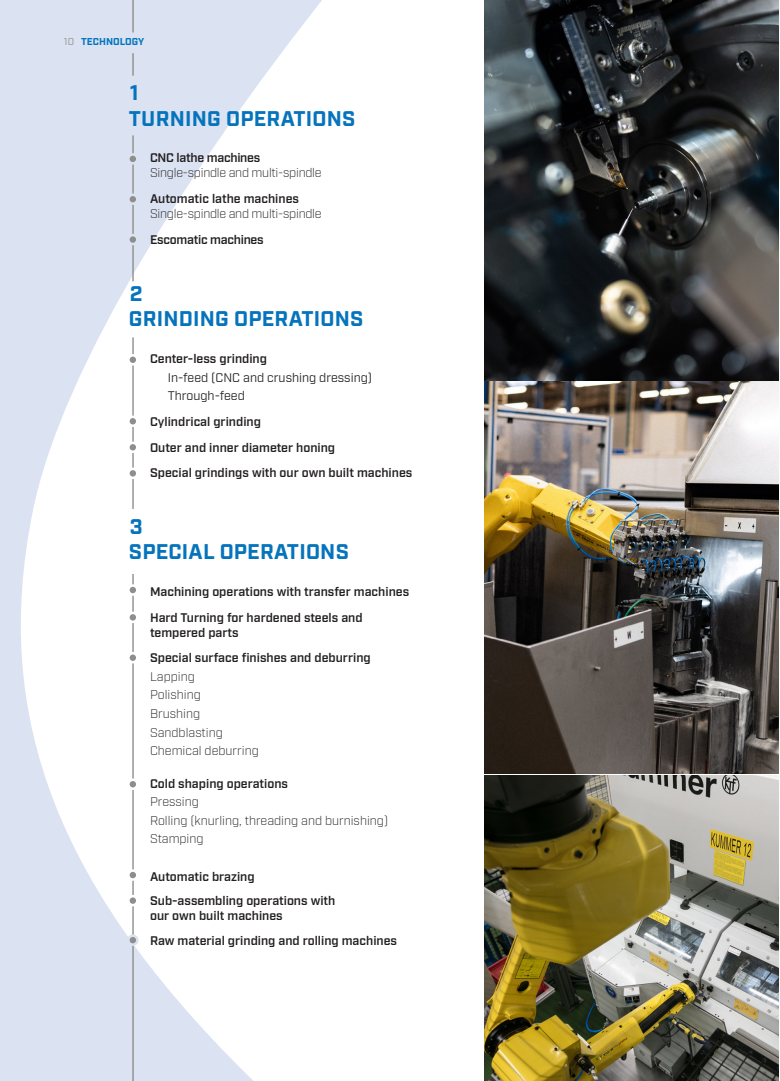
<style>
.page{position:relative;width:780px;height:1081px;background:#fff}
.page>*{position:absolute;margin:0;border:0;box-sizing:border-box;transform-origin:0 0}
.t1{font:700 21.25px "Industry";letter-spacing:.01em;color:#0574bc}
.t2{font:600 12.5px/15px "Industry";color:#231f20}
.t3{font:300 12.5px "Industry";color:#231f20}
.t4{font:300 12.5px "Industry";letter-spacing:-.02em;color:#231f20}
.t5{font:12.5px "Industry";color:#231f20}
.t6{font:600 12.5px "Industry";letter-spacing:-.02em;color:#231f20}
.t7{font:700 10px "Industry";color:#0574bc}
.s1{font-weight:400;color:#908e8c}
</style>
<div class="page">
<svg style="left:0;top:0;width:322px;height:1081px"></svg>
<hr style="left:132px;top:337px;width:2px;height:172px;background:#908e8c">
<hr style="left:132px;top:573px;width:2px;height:508px;background:#908e8c">
<hr style="left:132px;top:135px;width:2px;height:146px;background:#908e8c">
<div style="left:124px;top:514px;width:266px;height:59px;background:#fff"></div>
<div style="left:128px;top:355px;width:9px;height:9px;background:#908e8c;border-radius:50%"></div>
<div style="left:127px;top:354px;width:11px;height:11px;border:2px solid #fff;border-radius:50%"></div>
<svg style="left:128px;top:585px;width:9px;height:9px"></svg>
<div style="left:127px;top:584px;width:11px;height:12px;border:2px solid #fff;border-radius:50%"></div>
<svg style="left:128px;top:417px;width:9px;height:9px"></svg>
<div style="left:127px;top:415px;width:11px;height:12px;border:2px solid #fff;border-radius:50%"></div>
<div style="left:128px;top:653px;width:9px;height:9px;background:#908e8c;border-radius:50%"></div>
<div style="left:127px;top:652px;width:11px;height:11px;border:2px solid #fff;border-radius:50%"></div>
<svg style="left:128px;top:443px;width:9px;height:9px"></svg>
<div style="left:127px;top:441px;width:11px;height:12px;border:2px solid #fff;border-radius:50%"></div>
<div style="left:128px;top:613px;width:9px;height:9px;background:#908e8c;border-radius:50%"></div>
<div style="left:127px;top:612px;width:11px;height:11px;border:2px solid #fff;border-radius:50%"></div>
<div style="left:128px;top:469px;width:9px;height:9px;background:#908e8c;border-radius:50%"></div>
<div style="left:127px;top:468px;width:11px;height:11px;border:2px solid #fff;border-radius:50%"></div>
<svg style="left:128px;top:780px;width:9px;height:9px"></svg>
<div style="left:127px;top:778px;width:11px;height:12px;border:2px solid #fff;border-radius:50%"></div>
<svg style="left:128px;top:870px;width:9px;height:9px"></svg>
<div style="left:127px;top:869px;width:11px;height:12px;border:2px solid #fff;border-radius:50%"></div>
<div style="left:128px;top:896px;width:9px;height:9px;background:#908e8c;border-radius:50%"></div>
<div style="left:127px;top:895px;width:11px;height:11px;border:2px solid #fff;border-radius:50%"></div>
<svg style="left:128px;top:935px;width:9px;height:9px"></svg>
<div style="left:127px;top:934px;width:11px;height:12px;border:2px solid #dbe3f3;border-radius:50%"></div>
<img style="left:485px;top:382px;width:293px;height:391px">
<hr style="left:132px;top:53px;width:2px;height:23px;background:#908e8c">
<hr style="left:132px;top:0;width:2px;height:32px;background:#908e8c">
<svg style="left:128px;top:154px;width:9px;height:9px"></svg>
<div style="left:127px;top:153px;width:11px;height:12px;border:2px solid #dbe3f3;border-radius:50%"></div>
<svg style="left:128px;top:195px;width:9px;height:9px"></svg>
<div style="left:127px;top:193px;width:11px;height:12px;border:2px solid #dbe3f3;border-radius:50%"></div>
<div style="left:128px;top:235px;width:9px;height:9px;background:#908e8c;border-radius:50%"></div>
<div style="left:127px;top:234px;width:11px;height:11px;border:2px solid #dbe3f3;border-radius:50%"></div>
<img style="left:485px;top:0;width:293px;height:380px">
<img style="left:485px;top:775px;width:293px;height:306px">
<p class="t7" style="left:64px;top:36px;width:82px"><span class="s1">10</span> TECHNOLOGY</p>
<p class="t1" style="left:130px;top:80px;width:10px">1</p>
<p class="t1" style="left:129px;top:105px;width:228px">TURNING OPERATIONS</p>
<p class="t6" style="left:150px;top:150px;width:112px">CNC lathe machines</p>
<p class="t4" style="left:150px;top:165px;width:173px">Single-spindle and multi-spindle</p>
<p class="t2" style="left:150px;top:192px;width:150px">Automatic lathe machines</p>
<p class="t4" style="left:150px;top:206px;width:173px">Single-spindle and multi-spindle</p>
<p class="t6" style="left:150px;top:232px;width:115px">Escomatic machines</p>
<p class="t1" style="left:130px;top:281px;width:14px">2</p>
<p class="t1" style="left:129px;top:306px;width:236px">GRINDING OPERATIONS</p>
<p class="t2" style="left:150px;top:352px;width:118px">Center-less grinding</p>
<p class="t5" style="left:168px;top:370px;width:206px">In-feed (CNC and crushing dressing)</p>
<p class="t5" style="left:168px;top:388px;width:79px">Through-feed</p>
<p class="t2" style="left:150px;top:414px;width:112px">Cylindrical grinding</p>
<p class="t2" style="left:150px;top:440px;width:187px">Outer and inner diameter honing</p>
<p class="t2" style="left:150px;top:466px;width:264px">Special grindings with our own built machines</p>
<p class="t1" style="left:130px;top:514px;width:14px">3</p>
<p class="t1" style="left:129px;top:539px;width:221px">SPECIAL OPERATIONS</p>
<p class="t2" style="left:150px;top:585px;width:261px">Machining operations with transfer machines</p>
<p class="t2" style="left:150px;top:610px;width:214px">Hard Turning for hardened steels and tempered parts</p>
<p class="t2" style="left:150px;top:651px;width:222px">Special surface finishes and deburring</p>
<p class="t3" style="left:150px;top:669px;width:46px">Lapping</p>
<p class="t3" style="left:150px;top:687px;width:52px">Polishing</p>
<p class="t3" style="left:150px;top:706px;width:52px">Brushing</p>
<p class="t3" style="left:150px;top:725px;width:74px">Sandblasting</p>
<p class="t3" style="left:150px;top:743px;width:110px">Chemical deburring</p>
<p class="t2" style="left:150px;top:776px;width:139px">Cold shaping operations</p>
<p class="t3" style="left:150px;top:794px;width:50px">Pressing</p>
<p class="t3" style="left:150px;top:813px;width:239px">Rolling (knurling, threading and burnishing)</p>
<p class="t3" style="left:150px;top:831px;width:55px">Stamping</p>
<p class="t2" style="left:150px;top:869px;width:106px">Automatic brazing</p>
<p class="t2" style="left:150px;top:894px;width:187px">Sub-assembling operations with our own built machines</p>
<p class="t2" style="left:150px;top:933px;width:248px">Raw material grinding and rolling machines</p>
</div>
